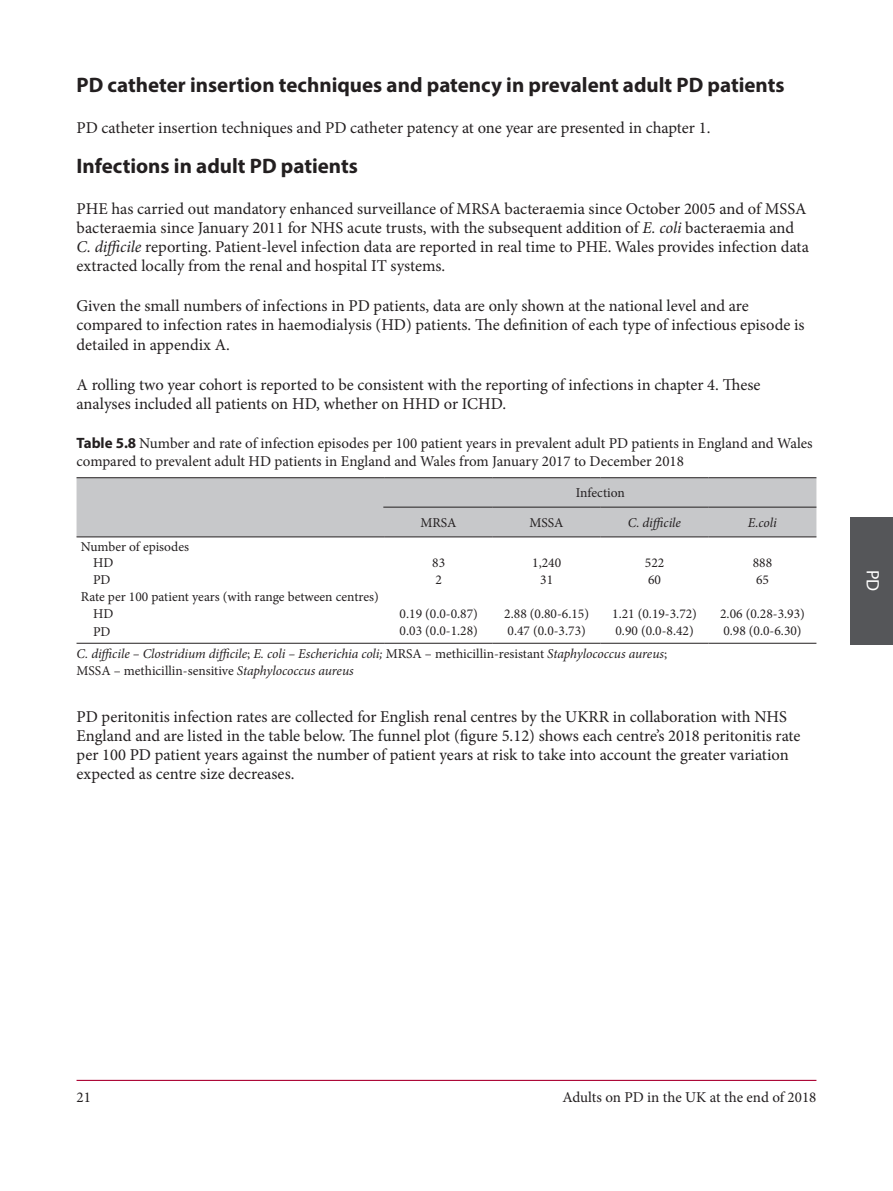
<style>
.page{position:relative;width:893px;height:1191px;background:#fff}
.page>*{position:absolute;margin:0;border:0;box-sizing:border-box;transform-origin:0 0}
.Heading_2{font:700 21px "Myriad Pro";color:#231f20}
.t1{font:18px "Myriad Pro";color:#fff}
.Body_text{font:16.5px/19.2px "Minion Pro";color:#231f20}
.t2{font:15px/18px "Minion Pro";color:#231f20}
.Table_normal_centre{font:13.5px "Minion Pro";color:#231f20}
.Footnotes{font:italic 13.5px "Minion Pro";letter-spacing:-.005em;color:#231f20}
.Table_normal_left{font:13.5px "Minion Pro";color:#231f20}
.Footnote_-_final_in{font:13.5px "Minion Pro";color:#231f20}
.Table_heading_centre{font:13.5px "Minion Pro";color:#231f20}
.Table_heading_centre-2{font:italic 13.5px "Minion Pro";letter-spacing:-.01em;color:#231f20}
.s1{font-style:italic}
.s2{font-family:"Myriad Pro";font-weight:700}
.s3{font-style:normal}
</style>
<div class="page">
<hr style="left:77px;top:1079px;width:739px;height:2px;background:#ab0333">
<div style="left:850px;top:517px;width:43px;height:127px;background:#555659"></div>
<div style="left:77px;top:478px;width:739px;height:58px;background:#c7c8ca"></div>
<hr style="left:385px;top:477px;width:108px;height:1px;background:#231f20">
<hr style="left:493px;top:477px;width:108px;height:1px;background:#231f20">
<hr style="left:601px;top:477px;width:107px;height:1px;background:#231f20">
<hr style="left:708px;top:477px;width:108px;height:1px;background:#231f20">
<hr style="left:77px;top:643px;width:308px;height:1px;background:#231f20">
<hr style="left:385px;top:643px;width:108px;height:1px;background:#231f20">
<hr style="left:493px;top:643px;width:108px;height:1px;background:#231f20">
<hr style="left:601px;top:643px;width:107px;height:1px;background:#231f20">
<hr style="left:708px;top:643px;width:108px;height:1px;background:#231f20">
<hr style="left:77px;top:477px;width:308px;height:1px;background:#231f20">
<hr style="left:77px;top:536px;width:308px;height:1px;background:#231f20">
<hr style="left:383px;top:507px;width:110px;height:1px;background:#231f20">
<hr style="left:493px;top:507px;width:108px;height:1px;background:#231f20">
<hr style="left:601px;top:507px;width:107px;height:1px;background:#231f20">
<hr style="left:708px;top:507px;width:108px;height:1px;background:#231f20">
<hr style="left:385px;top:536px;width:108px;height:1px;background:#231f20">
<hr style="left:493px;top:536px;width:108px;height:1px;background:#231f20">
<hr style="left:601px;top:536px;width:107px;height:1px;background:#231f20">
<hr style="left:708px;top:536px;width:108px;height:1px;background:#231f20">
<p class="Heading_2" style="left:77px;top:72px;width:710px">PD catheter insertion techniques and patency in prevalent adult PD patients</p>
<p class="Body_text" style="left:77px;top:118px;width:635px">PD catheter insertion techniques and PD catheter patency at one year are presented in chapter 1.</p>
<p class="Heading_2" style="left:77px;top:152px;width:283px">Infections in adult PD patients</p>
<p class="Body_text" style="left:77px;top:199px;width:734px">PHE has carried out mandatory enhanced surveillance of MRSA bacteraemia since October 2005 and of MSSA bacteraemia since January 2011 for NHS acute trusts, with the subsequent addition of <span class="s1">E. coli</span> bacteraemia and <span class="s1">C. difficile</span> reporting. Patient-level infection data are reported in real time to PHE. Wales provides infection data extracted locally from the renal and hospital IT systems.</p>
<p class="Body_text" style="left:77px;top:296px;width:730px">Given the small numbers of infections in PD patients, data are only shown at the national level and are compared to infection rates in haemodialysis (HD) patients. The definition of each type of infectious episode is detailed in appendix A.</p>
<p class="Body_text" style="left:77px;top:375px;width:685px">A rolling two year cohort is reported to be consistent with the reporting of infections in chapter 4. These analyses included all patients on HD, whether on HHD or ICHD.</p>
<p class="t2" style="left:77px;top:435px;width:738px"><span class="s2">Table 5.8</span> Number and rate of infection episodes per 100 patient years in prevalent adult PD patients in England and Wales compared to prevalent adult HD patients in England and Wales from January 2017 to December 2018</p>
<p class="Table_heading_centre" style="left:576px;top:484px;width:51px">Infection</p>
<p class="Table_heading_centre" style="left:420px;top:513px;width:38px">MRSA</p>
<p class="Table_heading_centre" style="left:529px;top:513px;width:36px">MSSA</p>
<p class="Table_heading_centre-2" style="left:628px;top:513px;width:55px">C. difficile</p>
<p class="Table_heading_centre-2" style="left:748px;top:513px;width:30px">E.coli</p>
<p class="Table_normal_left" style="left:81px;top:537px;width:110px">Number of episodes</p>
<p class="Table_normal_left" style="left:93px;top:554px;width:22px">HD</p>
<p class="Table_normal_centre" style="left:432px;top:553px;width:14px">83</p>
<p class="Table_normal_centre" style="left:532px;top:553px;width:30px">1,240</p>
<p class="Table_normal_centre" style="left:645px;top:553px;width:21px">522</p>
<p class="Table_normal_centre" style="left:753px;top:553px;width:21px">888</p>
<p class="Table_normal_left" style="left:93px;top:571px;width:19px">PD</p>
<p class="Table_normal_centre" style="left:436px;top:570px;width:8px">2</p>
<p class="Table_normal_centre" style="left:540px;top:570px;width:14px">31</p>
<p class="Table_normal_centre" style="left:648px;top:570px;width:14px">60</p>
<p class="Table_normal_centre" style="left:756px;top:570px;width:14px">65</p>
<p class="Table_normal_left" style="left:81px;top:588px;width:299px">Rate per 100 patient years (with range between centres)</p>
<p class="Table_normal_left" style="left:93px;top:605px;width:22px">HD</p>
<p class="Table_normal_centre" style="left:400px;top:604px;width:80px">0.19 (0.0-0.87)</p>
<p class="Table_normal_centre" style="left:504px;top:604px;width:86px">2.88 (0.80-6.15)</p>
<p class="Table_normal_centre" style="left:612px;top:604px;width:86px">1.21 (0.19-3.72)</p>
<p class="Table_normal_centre" style="left:720px;top:604px;width:86px">2.06 (0.28-3.93)</p>
<p class="Table_normal_left" style="left:93px;top:622px;width:19px">PD</p>
<p class="Table_normal_centre" style="left:400px;top:621px;width:80px">0.03 (0.0-1.28)</p>
<p class="Table_normal_centre" style="left:508px;top:621px;width:80px">0.47 (0.0-3.73)</p>
<p class="Table_normal_centre" style="left:615px;top:621px;width:80px">0.90 (0.0-8.42)</p>
<p class="Table_normal_centre" style="left:723px;top:621px;width:80px">0.98 (0.0-6.30)</p>
<p class="Footnotes" style="left:77px;top:645px;width:592px">C. difficile – Clostridium difficile<span class="s3">;</span> E. coli – Escherichia coli; <span class="s3">MRSA – methicillin-resistant</span> Staphylococcus aureus<span class="s3">;</span></p>
<p class="Footnote_-_final_in" style="left:77px;top:661px;width:279px">MSSA – methicillin-sensitive <span class="s1">Staphylococcus aureus</span></p>
<p class="Body_text" style="left:77px;top:706px;width:725px">PD peritonitis infection rates are collected for English renal centres by the UKRR in collaboration with NHS England and are listed in the table below. The funnel plot (figure 5.12) shows each centre’s 2018 peritonitis rate per 100 PD patient years against the number of patient years at risk to take into account the greater variation expected as centre size decreases.</p>
<p class="t1" style="left:884px;top:570px;width:23px;rotate:90deg">PD</p>
<p class="t2" style="left:77px;top:1088px;width:16px">21</p>
<p class="t2" style="left:562px;top:1088px;width:255px">Adults on PD in the UK at the end of 2018</p>
</div>
